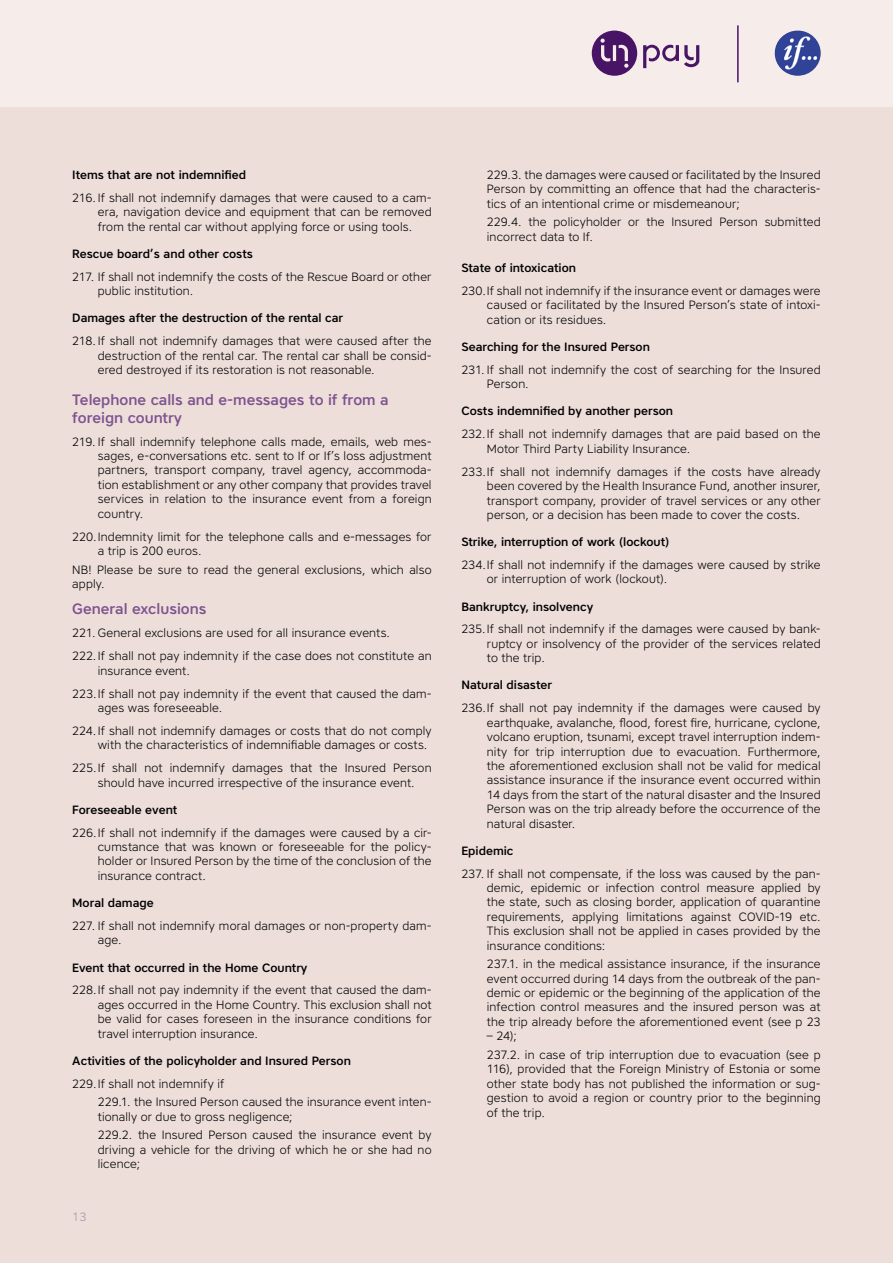
<style>
.page{position:relative;width:893px;height:1263px;background:#fff}
.page>*{position:absolute;margin:0;border:0;box-sizing:border-box;transform-origin:0 0}
.t1{font:500 15px/18px "Core Sans A55";color:#7e538f}
.t2{font:300 12px/14.4px "Core Sans A35";letter-spacing:.01em;color:#000}
.t3{font:500 12px "Core Sans A55";color:#000}
.t4{font:300 12px "Core Sans A35";color:#aa96a7}
</style>
<div class="page">
<div style="left:0;top:106px;width:893px;height:1157px;background:#eddeda"></div>
<div style="left:0;top:0;width:893px;height:106px;background:#f6ecea"></div>
<svg style="left:592px;top:31px;width:107px;height:45px"></svg>
<img style="left:775px;top:31px;width:46px;height:45px;border-radius:23px">
<hr style="left:737px;top:25px;width:2px;height:57px;background:#481466">
<p class="t3" style="left:72px;top:167px;width:175px">Items that are not indemnified</p>
<p class="t2" style="left:98px;top:190px;width:335px;text-align:justify;text-indent:-26px">216. If shall not indemnify damages that were caused to a cam&shy;era, navigation device and equipment that can be removed from the rental car without applying force or using tools.</p>
<p class="t3" style="left:72px;top:246px;width:182px">Rescue board’s and other costs</p>
<p class="t2" style="left:98px;top:269px;width:335px;text-indent:-26px">217. If shall not indemnify the costs of the Rescue Board or other public institution.</p>
<p class="t3" style="left:72px;top:310px;width:272px">Damages after the destruction of the rental car</p>
<p class="t2" style="left:98px;top:333px;width:335px;text-align:justify;text-indent:-26px">218. If shall not indemnify damages that were caused after the destruction of the rental car. The rental car shall be consid&shy;ered destroyed if its restoration is not reasonable.</p>
<p class="t1" style="left:72px;top:390px;width:318px">Telephone calls and e-messages to if from a foreign country</p>
<p class="t2" style="left:98px;top:434px;width:335px;text-align:justify;text-indent:-26px">219. If shall indemnify telephone calls made, emails, web mes&shy;sages, e-conversations etc. sent to If or If’s loss adjustment partners, transport company, travel agency, accommoda&shy;tion establishment or any other company that provides travel services in relation to the insurance event from a foreign country.</p>
<p class="t2" style="left:98px;top:529px;width:335px;text-indent:-26px">220.Indemnity limit for the telephone calls and e-messages for a trip is 200 euros.</p>
<p class="t2" style="left:72px;top:562px;width:361px">NB! Please be sure to read the general exclusions, which also apply.</p>
<p class="t1" style="left:72px;top:600px;width:136px">General exclusions</p>
<p class="t2" style="left:72px;top:621px;width:361px;line-height:23px">221. General exclusions are used for all insurance events.<br>222.If shall not pay indemnity if the case does not constitute an</p>
<p class="t2" style="left:72px;top:659px;width:361px;line-height:23px;text-indent:26px">insurance event.<br>223.If shall not pay indemnity if the event that caused the dam-</p>
<p class="t2" style="left:72px;top:696px;width:361px;line-height:23px;text-indent:26px">ages was foreseeable.<br>224.If shall not indemnify damages or costs that do not comply</p>
<p class="t2" style="left:72px;top:733px;width:361px;line-height:23px;text-indent:26px">with the characteristics of indemnifiable damages or costs.<br>225.If shall not indemnify damages that the Insured Person</p>
<p class="t2" style="left:98px;top:775px;width:318px">should have incurred irrespective of the insurance event.</p>
<p class="t3" style="left:72px;top:802px;width:106px">Foreseeable event</p>
<p class="t2" style="left:98px;top:825px;width:335px;text-align:justify;text-indent:-26px">226.If shall not indemnify if the damages were caused by a cir&shy;cumstance that was known or foreseeable for the policy&shy;holder or Insured Person by the time of the conclusion of the insurance contract.</p>
<p class="t3" style="left:72px;top:895px;width:83px">Moral damage</p>
<p class="t2" style="left:98px;top:918px;width:335px;text-indent:-26px">227. If shall not indemnify moral damages or non-property dam&shy;age.</p>
<p class="t3" style="left:72px;top:959px;width:237px">Event that occurred in the Home Country</p>
<p class="t2" style="left:98px;top:983px;width:335px;text-align:justify;text-indent:-26px">228.If shall not pay indemnity if the event that caused the dam&shy;ages occurred in the Home Country. This exclusion shall not be valid for cases foreseen in the insurance conditions for travel interruption insurance.</p>
<p class="t3" style="left:72px;top:1053px;width:280px">Activities of the policyholder and Insured Person</p>
<p class="t2" style="left:98px;top:1074px;width:335px;line-height:18.6px;text-indent:-26px">229.If shall not indemnify if<br>229.1. the Insured Person caused the insurance event inten-</p>
<p class="t2" style="left:98px;top:1107px;width:335px;line-height:18.6px">tionally or due to gross negligence;<br>229.2. the Insured Person caused the insurance event by</p>
<p class="t2" style="left:98px;top:1142px;width:335px">driving a vehicle for the driving of which he or she had no licence;</p>
<p class="t4" style="left:72px;top:1208px;width:16px">13</p>
<p class="t2" style="left:487px;top:167px;width:335px;text-align:justify">229.3. the damages were caused or facilitated by the Insured Person by committing an offence that had the characteris&shy;tics of an intentional crime or misdemeanour;</p>
<p class="t2" style="left:487px;top:215px;width:335px">229.4. the policyholder or the Insured Person submitted incorrect data to If.</p>
<p class="t3" style="left:461px;top:260px;width:116px">State of intoxication</p>
<p class="t2" style="left:487px;top:283px;width:335px;text-align:justify;text-indent:-26px">230.If shall not indemnify if the insurance event or damages were caused or facilitated by the Insured Person’s state of intoxi&shy;cation or its residues.</p>
<p class="t3" style="left:461px;top:339px;width:190px">Searching for the Insured Person</p>
<p class="t2" style="left:487px;top:362px;width:335px;text-indent:-26px">231. If shall not indemnify the cost of searching for the Insured<br>Person.</p>
<p class="t3" style="left:461px;top:403px;width:213px">Costs indemnified by another person</p>
<p class="t2" style="left:487px;top:427px;width:335px;text-indent:-26px">232.If shall not indemnify damages that are paid based on the<br>Motor Third Party Liability Insurance.</p>
<p class="t2" style="left:487px;top:464px;width:335px;text-align:justify;text-indent:-26px">233.If shall not indemnify damages if the costs have already been covered by the Health Insurance Fund, another insurer, transport company, provider of travel services or any other person, or a decision has been made to cover the costs.</p>
<p class="t3" style="left:461px;top:534px;width:210px">Strike, interruption of work (lockout)</p>
<p class="t2" style="left:487px;top:557px;width:335px;text-indent:-26px">234.If shall not indemnify if the damages were caused by strike or interruption of work (lockout).</p>
<p class="t3" style="left:461px;top:598px;width:133px">Bankruptcy, insolvency</p>
<p class="t2" style="left:487px;top:622px;width:335px;text-align:justify;text-indent:-26px">235.If shall not indemnify if the damages were caused by bank&shy;ruptcy or insolvency of the provider of the services related to the trip.</p>
<p class="t3" style="left:461px;top:677px;width:92px">Natural disaster</p>
<p class="t2" style="left:487px;top:701px;width:335px;text-align:justify;text-indent:-26px">236.If shall not pay indemnity if the damages were caused by earthquake, avalanche, flood, forest fire, hurricane, cyclone, volcano eruption, tsunami, except travel interruption indem&shy;nity for trip interruption due to evacuation. Furthermore, the aforementioned exclusion shall not be valid for medical assistance insurance if the insurance event occurred within 14 days from the start of the natural disaster and the Insured Person was on the trip already before the occurrence of the natural disaster.</p>
<p class="t3" style="left:461px;top:843px;width:54px">Epidemic</p>
<p class="t2" style="left:487px;top:866px;width:335px;text-align:justify;text-indent:-26px">237. If shall not compensate, if the loss was caused by the pan&shy;demic, epidemic or infection control measure applied by the state, such as closing border, application of quarantine requirements, applying limitations against COVID-19 etc.<br>This exclusion shall not be applied in cases provided by the insurance conditions:</p>
<p class="t2" style="left:487px;top:957px;width:335px;text-align:justify">237.1. in the medical assistance insurance, if the insurance event occurred during 14 days from the outbreak of the pan&shy;demic or epidemic or the beginning of the application of the infection control measures and the insured person was at the trip already before the aforementioned event (see p 23</p>
<p class="t2" style="left:487px;top:1026px;width:335px;line-height:18.6px">– 24);<br>237.2. in case of trip interruption due to evacuation (see p</p>
<p class="t2" style="left:487px;top:1062px;width:335px;text-align:justify">116), provided that the Foreign Ministry of Estonia or some other state body has not published the information or sug&shy;gestion to avoid a region or country prior to the beginning of the trip.</p>
</div>
